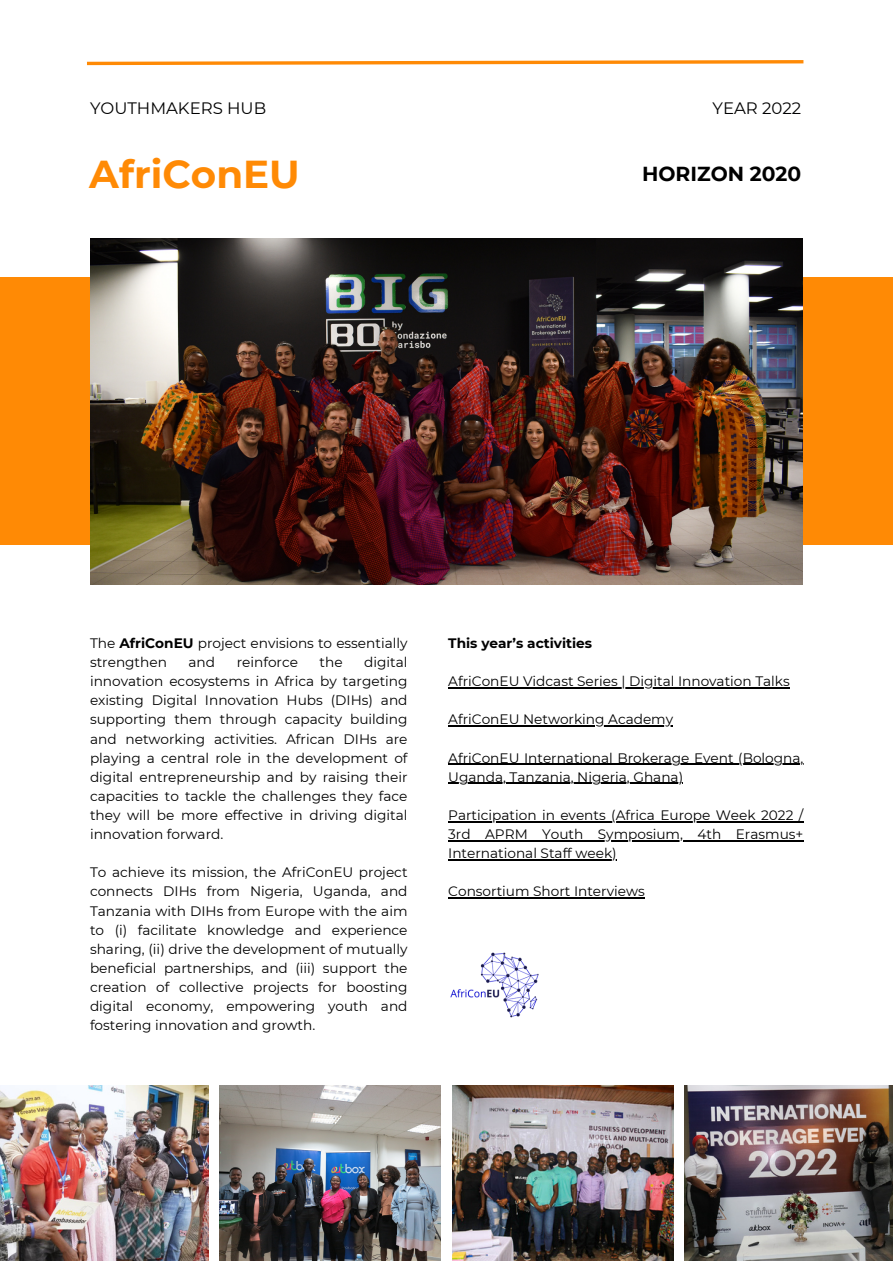
<style>
.page{position:relative;width:893px;height:1264px;background:#fff}
.page>*{position:absolute;margin:0;border:0;box-sizing:border-box;transform-origin:0 0}
.t1{font:700 38.85px "Montserrat";color:#ff8a05}
.t2{font:700 20.25px "Montserrat";color:#000}
.t3{font:16.5px "Montserrat";color:#000001}
.t4{font:13.65px/19px "Montserrat";color:#000;text-align:justify}
.t5{font:700 13.65px "Montserrat";color:#000}
.s1{font-weight:700}
</style>
<div class="page">
<img style="left:0;top:1085px;width:208px;height:174px">
<img style="left:219px;top:1085px;width:222px;height:174px">
<img style="left:452px;top:1085px;width:221px;height:174px">
<img style="left:685px;top:1085px;width:207px;height:174px">
<div style="left:0;top:277px;width:892px;height:268px;background:#ff8a05"></div>
<img style="left:90px;top:239px;width:711px;height:345px">
<svg style="left:87px;top:60px;width:717px;height:6px"></svg>
<img style="left:450px;top:952px;width:89px;height:66px">
<hr style="left:448px;top:687px;width:341px;height:1px;background:#000">
<hr style="left:448px;top:725px;width:225px;height:1px;background:#000">
<hr style="left:448px;top:763px;width:355px;height:1px;background:#000">
<hr style="left:448px;top:782px;width:235px;height:2px;background:#000">
<hr style="left:448px;top:821px;width:355px;height:1px;background:#000">
<hr style="left:448px;top:840px;width:355px;height:1px;background:#000">
<hr style="left:448px;top:859px;width:168px;height:1px;background:#000">
<hr style="left:448px;top:897px;width:196px;height:1px;background:#000">
<p class="t3" style="left:90px;top:98px;width:178px">YOUTHMAKERS HUB</p>
<p class="t3" style="left:712px;top:98px;width:90px">YEAR 2022</p>
<p class="t1" style="left:89px;top:150px;width:212px">AfriConEU</p>
<p class="t2" style="left:642px;top:161px;width:161px">HORIZON 2020</p>
<p class="t4" style="left:90px;top:633px;width:319px">The <span class="s1">AfriConEU</span> project envisions to essentially strengthen</p>
<p class="t4" style="left:188px;top:652px;width:28px">and</p>
<p class="t4" style="left:237px;top:652px;width:63px">reinforce</p>
<p class="t4" style="left:319px;top:652px;width:25px">the</p>
<p class="t4" style="left:90px;top:652px;width:319px;text-indent:274px">digital innovation ecosystems in Africa by targeting existing Digital Innovation Hubs (DIHs) and supporting them through capacity building and networking activities. African DIHs are playing a central role in the development of digital entrepreneurship and by raising their capacities to tackle the challenges they face they will be more effective in driving digital innovation forward.</p>
<p class="t4" style="left:90px;top:862px;width:319px">To achieve its mission, the AfriConEU project connects DIHs from Nigeria, Uganda, and Tanzania with DIHs from Europe with the aim to (i) facilitate knowledge and experience sharing, (ii) drive the development of mutually beneficial partnerships, and (iii) support the creation of collective projects for boosting digital economy, empowering youth and fostering innovation and growth.</p>
<p class="t5" style="left:448px;top:634px;width:145px">This year’s activities</p>
<p class="t4" style="left:448px;top:671px;width:343px">AfriConEU Vidcast Series | Digital Innovation Talks</p>
<p class="t4" style="left:448px;top:710px;width:226px">AfriConEU Networking Academy</p>
<p class="t4" style="left:448px;top:748px;width:356px">AfriConEU International Brokerage Event (Bologna,<br>Uganda, Tanzania, Nigeria, Ghana)</p>
<p class="t4" style="left:448px;top:805px;width:356px">Participation in events (Africa Europe Week 2022 / 3rd APRM Youth Symposium, 4th Erasmus+ International Staff week)</p>
<p class="t4" style="left:448px;top:882px;width:198px">Consortium Short Interviews</p>
</div>
